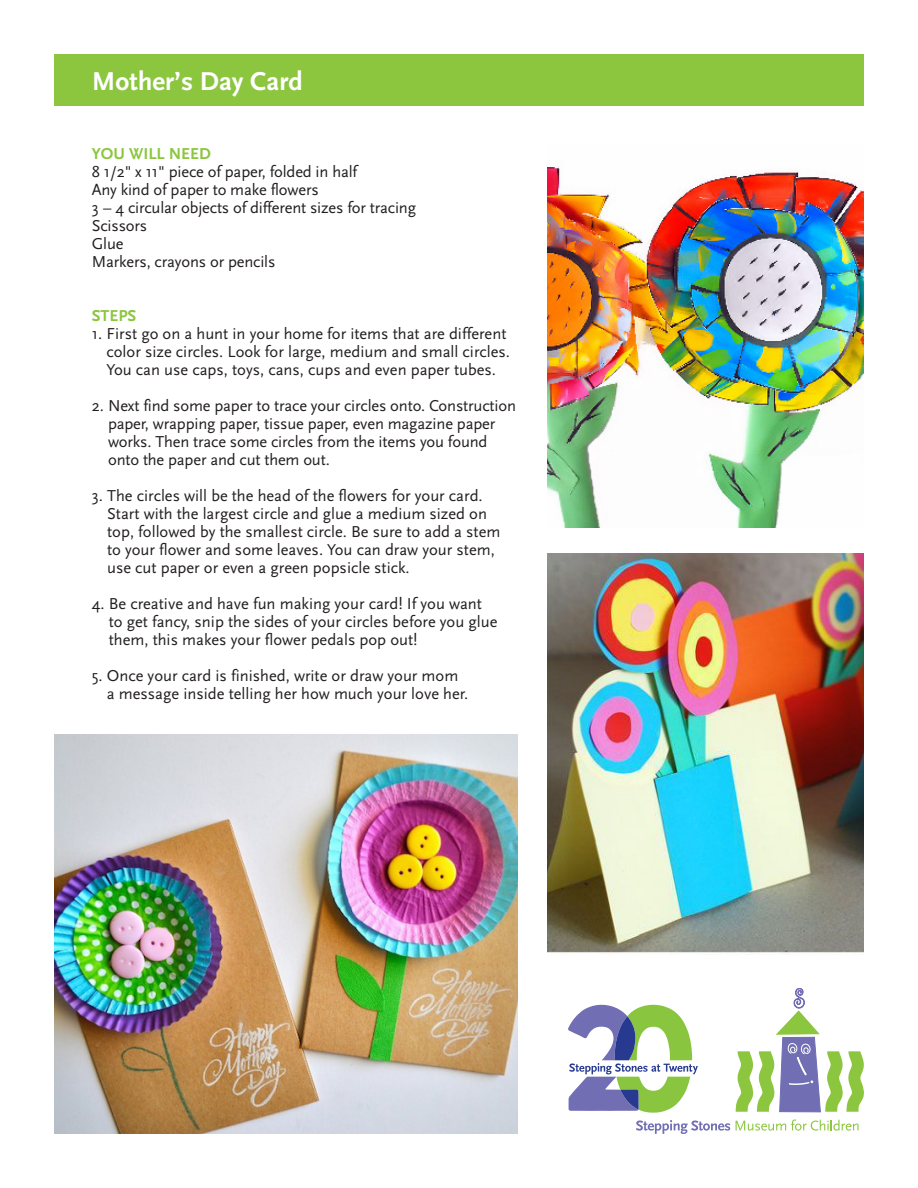
<style>
.page{position:relative;width:918px;height:1188px;background:#fff}
.page>*{position:absolute;margin:0;border:0;box-sizing:border-box;transform-origin:0 0}
.t1{font:700 27px "Scala Sans";color:#fff}
.t2{font:16.5px/18px "Scala Sans";color:#231f20}
.t3{font:700 16.5px "Scala Sans";color:#8bc63e}
.s1{font-weight:700;color:#8bc63e}
</style>
<div class="page">
<div style="left:54px;top:54px;width:810px;height:52px;background:#8bc63e"></div>
<svg style="left:568px;top:1005px;width:130px;height:108px"></svg>
<svg style="left:636px;top:1120px;width:94px;height:14px"></svg>
<svg style="left:736px;top:1120px;width:123px;height:11px"></svg>
<svg style="left:736px;top:988px;width:128px;height:124px"></svg>
<img style="left:54px;top:734px;width:464px;height:400px">
<img style="left:548px;top:166px;width:316px;height:361px">
<img style="left:548px;top:554px;width:316px;height:401px">
<p class="t1" style="left:92px;top:67px;width:213px">Mother’s Day Card</p>
<p class="t2" style="left:92px;top:144px;width:326px"><span class="s1">YOU WILL NEED<br></span>8 1/2" x 11" piece of paper, folded in half<br>Any kind of paper to make flowers<br>3 – 4 circular objects of different sizes for tracing<br>Scissors<br>Glue<br>Markers, crayons or pencils</p>
<p class="t3" style="left:92px;top:306px;width:46px">STEPS</p>
<p class="t2" style="left:107px;top:324px;width:405px;text-indent:-15px">1. First go on a hunt in your home for items that are different color size circles. Look for large, medium and small circles.<br>You can use caps, toys, cans, cups and even paper tubes.</p>
<p class="t2" style="left:108px;top:396px;width:409px;text-indent:-16px">2. Next find some paper to trace your circles onto. Construction paper, wrapping paper, tissue paper, even magazine paper works. Then trace some circles from the items you found onto the paper and cut them out.</p>
<p class="t2" style="left:107px;top:486px;width:395px;text-indent:-15px">3. The circles will be the head of the flowers for your card.<br>Start with the largest circle and glue a medium sized on top, followed by the smallest circle. Be sure to add a stem to your flower and some leaves. You can draw your stem, use cut paper or even a green popsicle stick.</p>
<p class="t2" style="left:109px;top:594px;width:390px;text-indent:-17px">4. Be creative and have fun making your card! If you want to get fancy, snip the sides of your circles before you glue them, this makes your flower pedals pop out!</p>
<p class="t2" style="left:107px;top:666px;width:363px;text-indent:-15px">5. Once your card is finished, write or draw your mom a message inside telling her how much your love her.</p>
</div>
